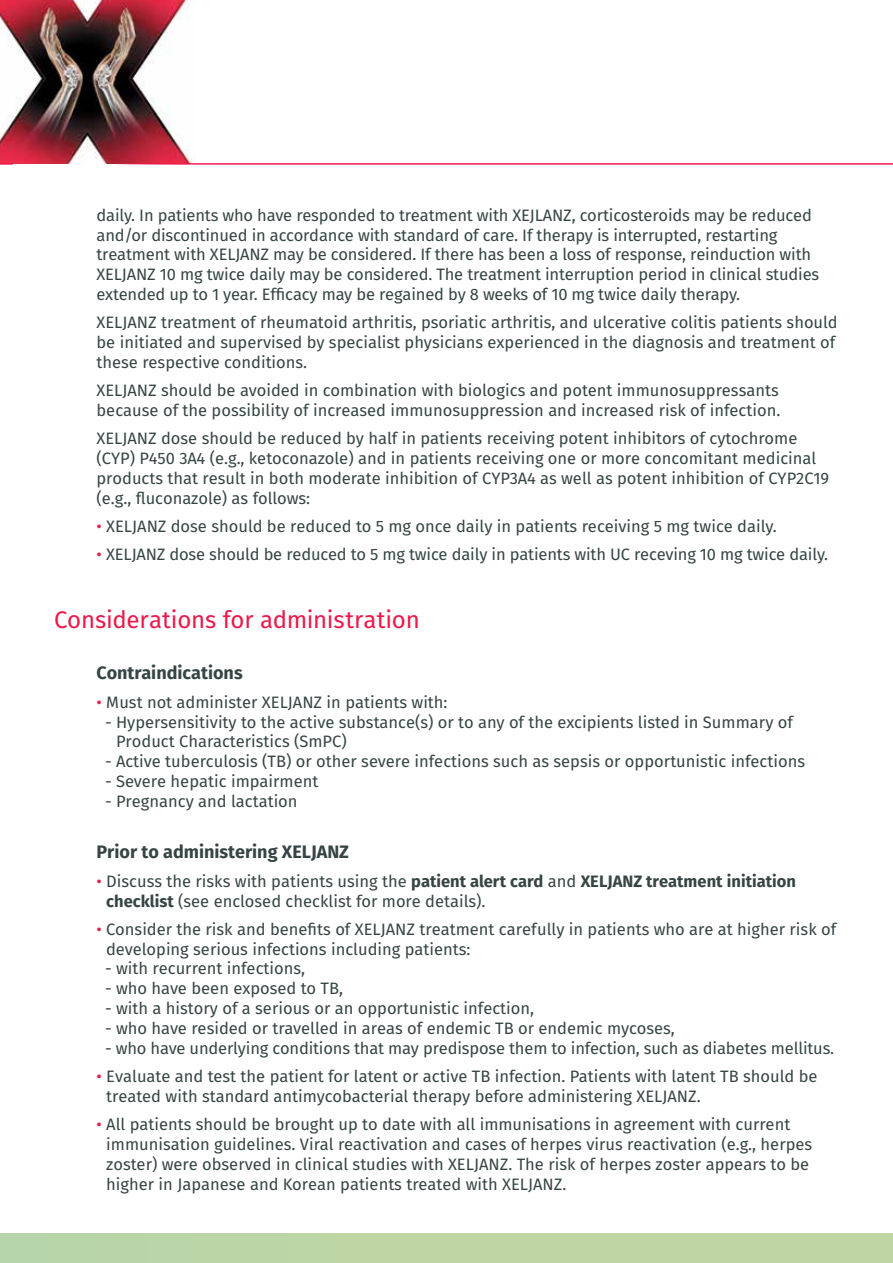
<style>
.page{position:relative;width:893px;height:1263px;background:#fff}
.page>*{position:absolute;margin:0;border:0;box-sizing:border-box;transform-origin:0 0}
.t1{font:24px "Fira Sans";letter-spacing:-.01em;color:#ed1849}
.t2{font:700 18px "Fira Sans";color:#364544}
.t3{font:16.5px/19.8px "Fira Sans";color:#364544}
.s1{color:#ed1849}
.s2{font-weight:700}
</style>
<div class="page">
<div style="left:0;top:1233px;width:893px;height:30px;background:#bed6a4"></div>
<img style="left:0;top:0;width:196px;height:164px">
<hr style="left:112px;top:163px;width:781px;height:2px;background:#ed1849">
<svg style="left:0;top:163px;width:13px;height:2px"></svg>
<p class="t3" style="left:97px;top:205px;width:724px">daily. In patients who have responded to treatment with XEJLANZ, corticosteroids may be reduced and/or discontinued in accordance with standard of care. If therapy is interrupted, restarting treatment with XELJANZ may be considered. If there has been a loss of response, reinduction with XELJANZ 10 mg twice daily may be considered. The treatment interruption period in clinical studies extended up to 1 year. Efficacy may be regained by 8 weeks of 10 mg twice daily therapy.</p>
<p class="t3" style="left:97px;top:313px;width:743px">XELJANZ treatment of rheumatoid arthritis, psoriatic arthritis, and ulcerative colitis patients should be initiated and supervised by specialist physicians experienced in the diagnosis and treatment of these respective conditions.</p>
<p class="t3" style="left:97px;top:380px;width:685px">XELJANZ should be avoided in combination with biologics and potent immunosuppressants because of the possibility of increased immunosuppression and increased risk of infection.</p>
<p class="t3" style="left:97px;top:429px;width:734px">XELJANZ dose should be reduced by half in patients receiving potent inhibitors of cytochrome (CYP) P450 3A4 (e.g., ketoconazole) and in patients receiving one or more concomitant medicinal products that result in both moderate inhibition of CYP3A4 as well as potent inhibition of CYP2C19 (e.g., fluconazole) as follows:</p>
<p class="t3" style="left:97px;top:516px;width:682px"><span class="s1">•</span> XELJANZ dose should be reduced to 5 mg once daily in patients receiving 5 mg twice daily.</p>
<p class="t3" style="left:97px;top:545px;width:733px"><span class="s1">•</span> XELJANZ dose should be reduced to 5 mg twice daily in patients with UC receving 10 mg twice daily.</p>
<h1 class="t1" style="left:54px;top:602px;width:367px">Considerations for administration</h1>
<p class="t2" style="left:97px;top:660px;width:148px">Contraindications</p>
<p class="t3" style="left:97px;top:692px;width:353px"><span class="s1">•</span> Must not administer XELJANZ in patients with:</p>
<p class="t3" style="left:116px;top:712px;width:678px;text-indent:-11px">- Hypersensitivity to the active substance(s) or to any of the excipients listed in Summary of<br>Product Characteristics (SmPC)</p>
<p class="t3" style="left:105px;top:751px;width:701px">- Active tuberculosis (TB) or other severe infections such as sepsis or opportunistic infections</p>
<p class="t3" style="left:105px;top:771px;width:215px">- Severe hepatic impairment</p>
<p class="t3" style="left:105px;top:791px;width:194px">- Pregnancy and lactation</p>
<p class="t2" style="left:97px;top:839px;width:254px">Prior to administering XELJANZ</p>
<p class="t3" style="left:106px;top:871px;width:691px;text-indent:-10px"><span class="s1">•</span> Discuss the risks with patients using the <span class="s2">patient alert card</span> and <span class="s2">XELJANZ treatment initiation checklist</span> (see enclosed checklist for more details).</p>
<p class="t3" style="left:106px;top:919px;width:732px;text-indent:-10px"><span class="s1">•</span> Consider the risk and benefits of XELJANZ treatment carefully in patients who are at higher risk of developing serious infections including patients:</p>
<p class="t3" style="left:105px;top:959px;width:202px">- with recurrent infections,</p>
<p class="t3" style="left:105px;top:978px;width:240px">- who have been exposed to TB,</p>
<p class="t3" style="left:105px;top:998px;width:431px">- with a history of a serious or an opportunistic infection,</p>
<p class="t3" style="left:105px;top:1018px;width:571px">- who have resided or travelled in areas of endemic TB or endemic mycoses,</p>
<p class="t3" style="left:105px;top:1038px;width:731px">- who have underlying conditions that may predispose them to infection, such as diabetes mellitus.</p>
<p class="t3" style="left:106px;top:1066px;width:713px;text-indent:-10px"><span class="s1">•</span> Evaluate and test the patient for latent or active TB infection. Patients with latent TB should be treated with standard antimycobacterial therapy before administering XELJANZ.</p>
<p class="t3" style="left:106px;top:1114px;width:707px;text-indent:-10px"><span class="s1">•</span> All patients should be brought up to date with all immunisations in agreement with current immunisation guidelines. Viral reactivation and cases of herpes virus reactivation (e.g., herpes zoster) were observed in clinical studies with XELJANZ. The risk of herpes zoster appears to be higher in Japanese and Korean patients treated with XELJANZ.</p>
</div>
